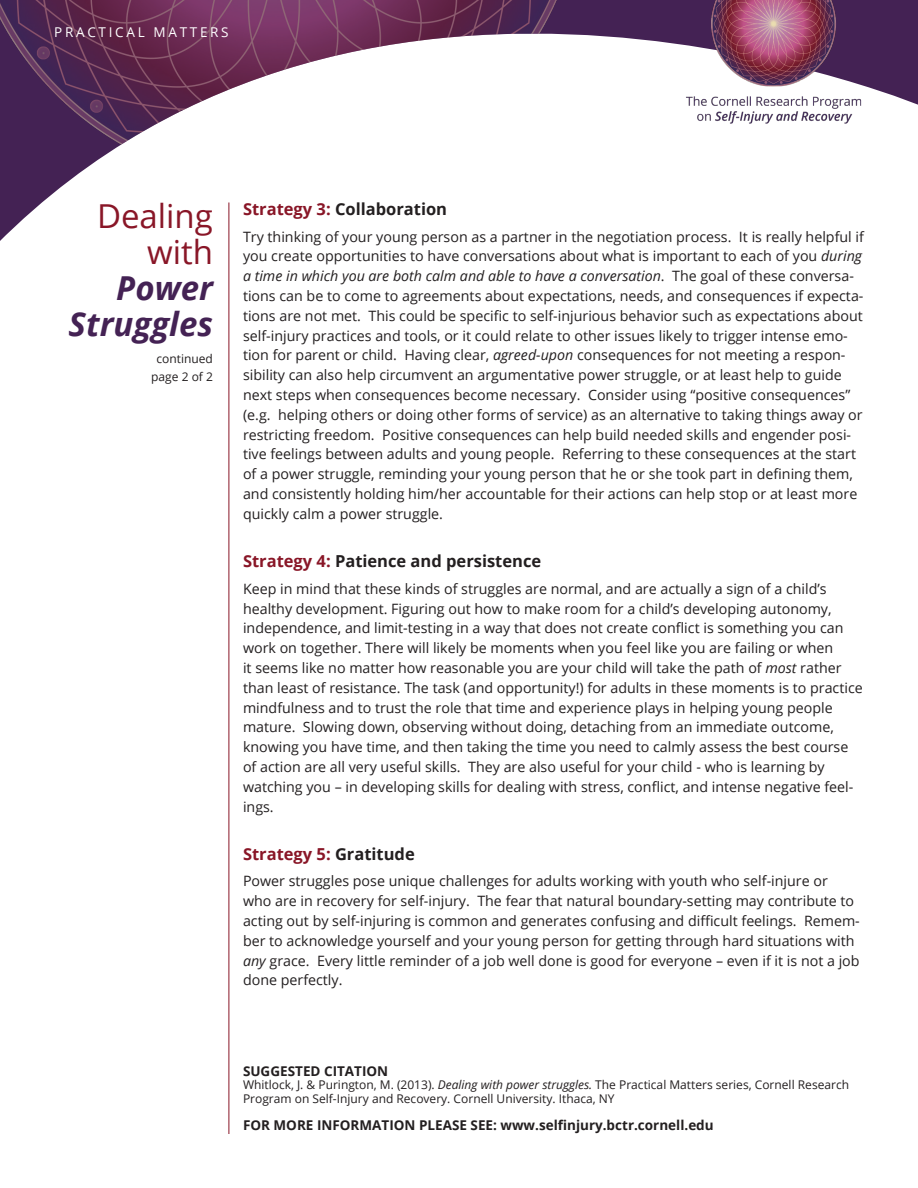
<style>
.page{position:relative;width:918px;height:1188px;background:#fff}
.page>*{position:absolute;margin:0;border:0;box-sizing:border-box;transform-origin:0 0}
.t1{font:italic 700 33px/36px "Open Sans";color:#442254;text-align:right}
.Sub_Heads{font:700 16.5px "Open Sans";color:#231f20}
.Sub_Heads-2{font:700 16.5px "Open Sans";color:#891627}
.t2{font:14.25px/19.8px "Open Sans";color:#231f20}
.t3{font:700 13.5px "Open Sans";color:#231f20}
.t4{font:13.5px "Open Sans";letter-spacing:.2em;color:#fff}
.t5{font:12px/13.5px "Open Sans";color:#231f20}
.s1{font-weight:400;font-style:normal;color:#891627}
.s2{color:#891627}
.s3{font-style:italic}
.s4{color:#231f20}
</style>
<div class="page">
<hr style="left:229px;top:202px;width:1px;height:932px;background:#891627">
<svg style="left:0;top:0;width:918px;height:262px"></svg>
<img style="left:0;top:0;width:598px;height:200px">
<img style="left:671px;top:0;width:205px;height:134px">
<p class="t4" style="left:54px;top:23px;width:176px">PRACTICAL MATTERS</p>
<p class="t1" style="left:69px;top:197px;width:146px"><span class="s1">Dealing with<br></span>Power<br>Struggles</p>
<p class="t5" style="left:157px;top:351px;width:58px">continued</p>
<p class="t5" style="left:151px;top:369px;width:63px">page 2 of 2</p>
<p class="Sub_Heads" style="left:243px;top:197px;width:206px"><span class="s2">Strategy 3:</span> Collaboration</p>
<p class="t2" style="left:243px;top:226px;width:623px">Try thinking of your young person as a partner in the negotiation process. It is really helpful if you create opportunities to have conversations about what is important to each of you <span class="s3">during a time in which you are both calm and able to have a conversation</span>. The goal of these conversa&shy;tions can be to come to agreements about expectations, needs, and consequences if expecta&shy;tions are not met. This could be specific to self-injurious behavior such as expectations about self-injury practices and tools, or it could relate to other issues likely to trigger intense emo&shy;tion for parent or child. Having clear, <span class="s3">agreed-upon</span> consequences for not meeting a respon&shy;sibility can also help circumvent an argumentative power struggle, or at least help to guide next steps when consequences become necessary. Consider using “positive consequences” (e.g. helping others or doing other forms of service) as an alternative to taking things away or restricting freedom. Positive consequences can help build needed skills and engender posi&shy;tive feelings between adults and young people. Referring to these consequences at the start of a power struggle, reminding your young person that he or she took part in defining them, and consistently holding him/her accountable for their actions can help stop or at least more quickly calm a power struggle.</p>
<p class="Sub_Heads" style="left:243px;top:550px;width:300px"><span class="s2">Strategy 4:</span> Patience and persistence</p>
<p class="t2" style="left:243px;top:578px;width:621px">Keep in mind that these kinds of struggles are normal, and are actually a sign of a child’s healthy development. Figuring out how to make room for a child’s developing autonomy, independence, and limit-testing in a way that does not create conflict is something you can work on together. There will likely be moments when you feel like you are failing or when<br>it seems like no matter how reasonable you are your child will take the path of <span class="s3">most</span> rather than least of resistance. The task (and opportunity!) for adults in these moments is to practice mindfulness and to trust the role that time and experience plays in helping young people mature. Slowing down, observing without doing, detaching from an immediate outcome, knowing you have time, and then taking the time you need to calmly assess the best course of action are all very useful skills. They are also useful for your child - who is learning by watching you – in developing skills for dealing with stress, conflict, and intense negative feel&shy;ings.</p>
<p class="Sub_Heads-2" style="left:243px;top:842px;width:173px">Strategy 5: <span class="s4">Gratitude</span></p>
<p class="t2" style="left:243px;top:871px;width:618px">Power struggles pose unique challenges for adults working with youth who self-injure or who are in recovery for self-injury. The fear that natural boundary-setting may contribute to acting out by self-injuring is common and generates confusing and difficult feelings. Remem&shy;ber to acknowledge yourself and your young person for getting through hard situations with <span class="s3">any</span> grace. Every little reminder of a job well done is good for everyone – even if it is not a job done perfectly.</p>
<p class="t3" style="left:243px;top:1061px;width:147px">SUGGESTED CITATION</p>
<p class="t5" style="left:243px;top:1078px;width:608px">Whitlock, J. &amp; Purington, M. (2013). <span class="s3">Dealing with power struggles.</span> The Practical Matters series, Cornell Research<br>Program on Self-Injury and Recovery. Cornell University. Ithaca, NY</p>
<p class="t3" style="left:243px;top:1115px;width:472px">FOR MORE INFORMATION PLEASE SEE: www.selfinjury.bctr.cornell.edu</p>
</div>
